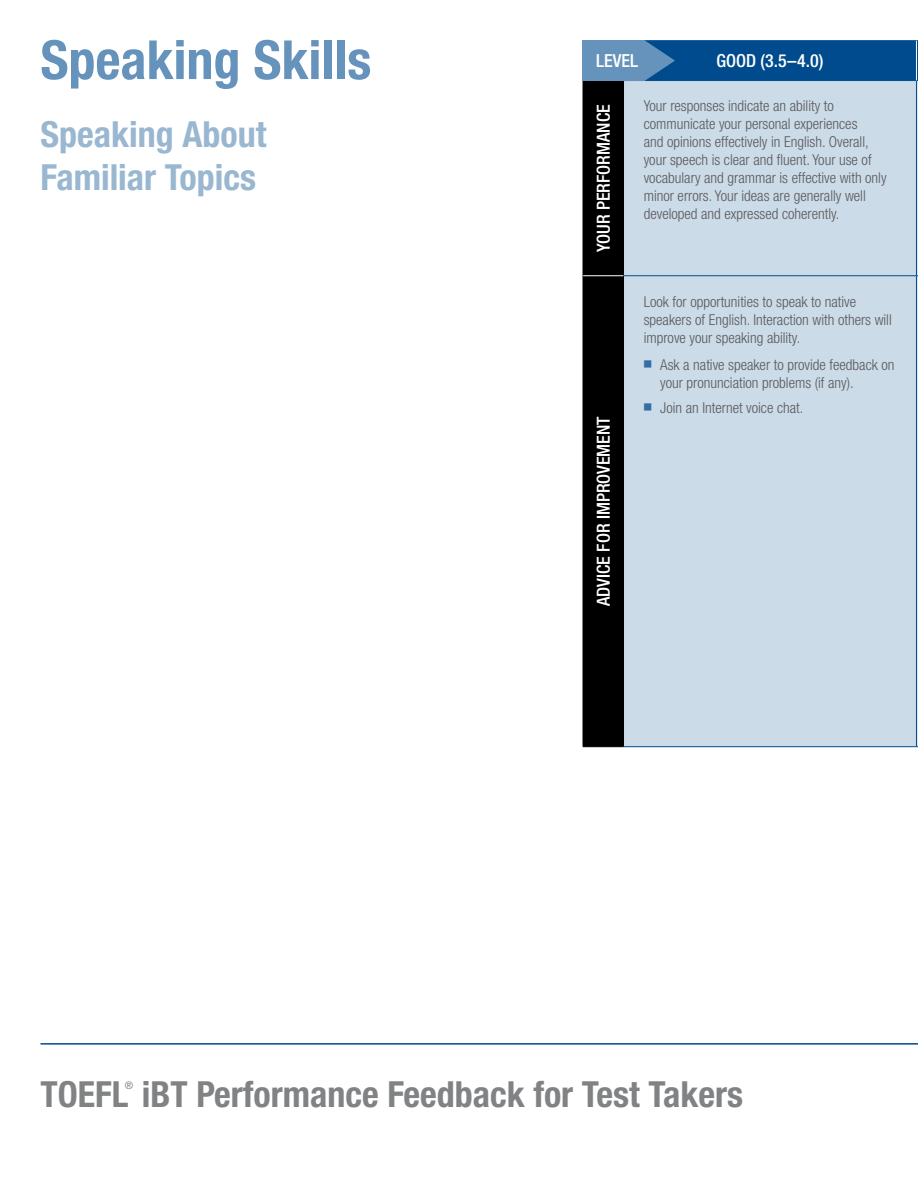
<style>
.page{position:relative;width:918px;height:1188px;background:#fff}
.page>*{position:absolute;margin:0;border:0;box-sizing:border-box;transform-origin:0 0}
.t1{font:700 condensed 54px "Helvetica Neue LT Std";color:#6693bb}
.t2{font:700 condensed 36px "Helvetica Neue LT Std";color:#808284}
.t3{font:700 condensed 36px/43.2px "Helvetica Neue LT Std";color:#99b7d1}
.t4{font:500 condensed 18px "Helvetica Neue LT Std";color:#fff}
.t5{font:300 condensed 15px/18px "Helvetica Neue LT Std";color:#58595b}
.t6{font:condensed 10.5px "Helvetica Neue LT Std";color:#808284}
</style>
<div class="page">
<hr style="left:40px;top:1043px;width:878px;height:2px;background:#004b8d">
<svg style="left:583px;top:40px;width:335px;height:707px;background:#a9b9c8"></svg>
<h1 class="t1" style="left:40px;top:27px;width:332px">Speaking Skills</h1>
<h2 class="t3" style="left:40px;top:112px;width:227px">Speaking About<br>Familiar Topics</h2>
<p class="t4" style="left:596px;top:50px;width:39px">LEVEL</p>
<p class="t4" style="left:716px;top:50px;width:109px">GOOD (3.5–4.0)</p>
<p class="t4" style="left:593px;top:252px;width:148px;rotate:-90deg">YOUR PERFORMANCE</p>
<p class="t5" style="left:644px;top:97px;width:244px">Your responses indicate an ability to communicate your personal experiences<br>and opinions effectively in English. Overall, your speech is clear and fluent. Your use of vocabulary and grammar is effective with only minor errors. Your ideas are generally well developed and expressed coherently.</p>
<p class="t4" style="left:593px;top:606px;width:190px;rotate:-90deg">ADVICE FOR IMPROVEMENT</p>
<p class="t5" style="left:644px;top:292px;width:250px">Look for opportunities to speak to native speakers of English. Interaction with others will improve your speaking ability.</p>
<p class="t5" style="left:660px;top:356px;width:236px;text-indent:-16px"><sup>■</sup> Ask a native speaker to provide feedback on your pronunciation problems (if any).</p>
<p class="t5" style="left:644px;top:398px;width:161px"><sup>■</sup> Join an Internet voice chat.</p>
<h2 class="t2" style="left:40px;top:1073px;width:704px">TOEFL iBT Performance Feedback for Test Takers</h2>
<p class="t6" style="left:125px;top:1079px;width:10px">®</p>
</div>
